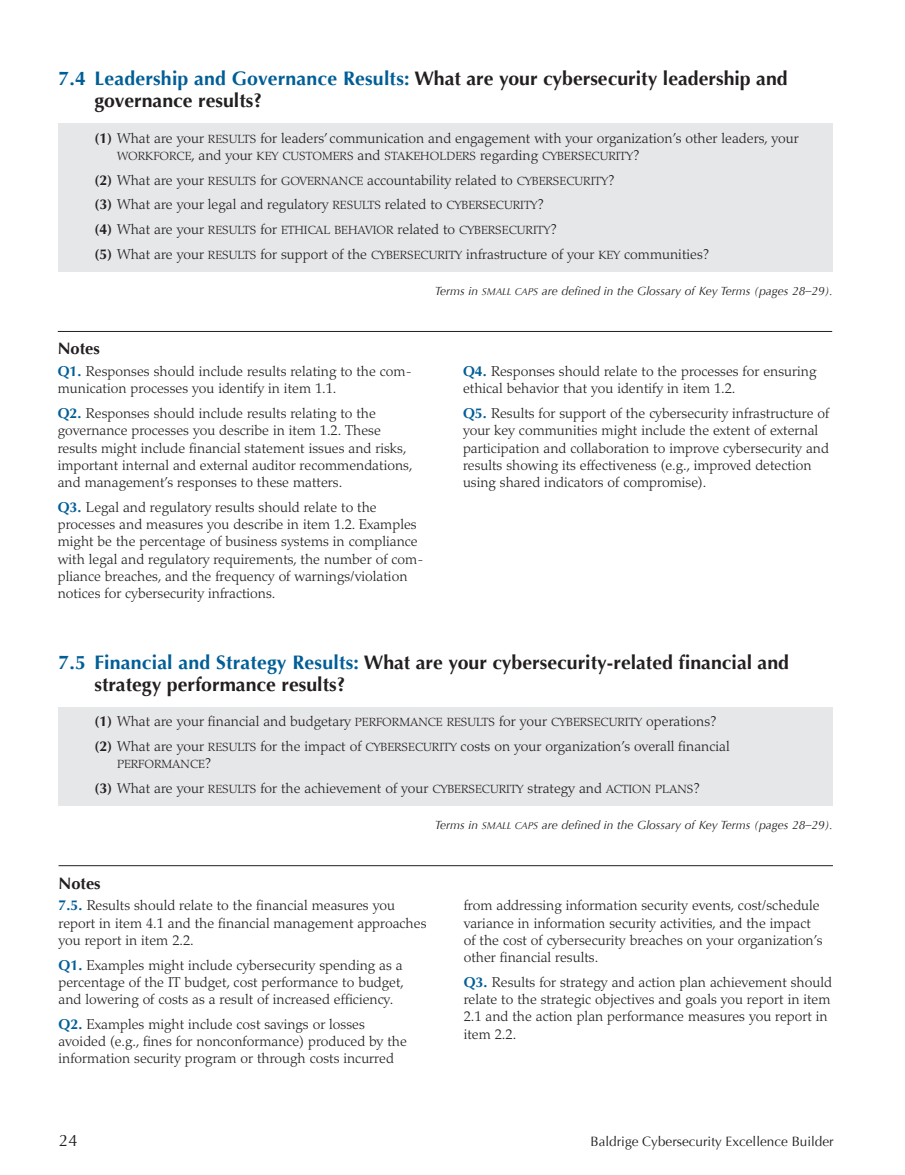
<style>
.page{position:relative;width:905px;height:1175px;background:#fff}
.page>*{position:absolute;margin:0;border:0;box-sizing:border-box;transform-origin:0 0}
.t1{font:700 19.5px/21.8px "Optima";color:#231f20}
.t2{font:700 16.5px "Optima";color:#231f20}
.t3{font:16.5px "Optima";color:#231f20}
.t4{font:300 14.25px/17.2px "Palatino";color:#231f20}
.t5{font:13.5px "Optima";color:#231f20}
.t6{font:italic 12px "Optima";color:#231f20}
.t7{font:11.85px "Palatino Light SC830";color:#231f20}
.s1{color:#005e97}
.s2{font-family:"Optima";font-weight:700}
.s3{font-family:"Palatino Light SC830";font-weight:400;font-size:11.85px}
.s4{font-family:"Palatino";font-weight:300;font-size:14.25px}
.s5{font-family:"Optima";font-weight:700;font-size:14.25px}
.s6{font-family:"Optima Italic SC830";font-style:normal;font-size:9.9px}
.s7{font-family:"Optima";font-weight:700;color:#005e97}
</style>
<div class="page">
<div style="left:58px;top:123px;width:774px;height:50px;background:#e6e7e9"></div>
<hr style="left:58px;top:331px;width:774px;height:1px;background:#231f20">
<div style="left:58px;top:239px;width:774px;height:33px;background:#e6e7e9"></div>
<div style="left:58px;top:215px;width:774px;height:32px;background:#e6e7e9"></div>
<div style="left:58px;top:190px;width:774px;height:32px;background:#e6e7e9"></div>
<div style="left:58px;top:165px;width:774px;height:32px;background:#e6e7e9"></div>
<hr style="left:58px;top:865px;width:774px;height:1px;background:#231f20">
<div style="left:58px;top:773px;width:774px;height:33px;background:#e6e7e9"></div>
<div style="left:58px;top:731px;width:774px;height:50px;background:#e6e7e9"></div>
<div style="left:58px;top:707px;width:774px;height:32px;background:#e6e7e9"></div>
<h3 class="t1" style="left:94px;top:68px;width:694px;text-indent:-36px"><span class="s1">7.4 Leadership and Governance Results:</span> What are your cybersecurity leadership and governance results?</h3>
<p class="t4" style="left:94px;top:129px;width:705px"><span class="s2">(1)</span> What are your <span class="s3">RESULTS</span> for leaders’ communication and engagement with your organization’s other leaders, your</p>
<p class="t7" style="left:117px;top:149px;width:524px">WORKFORCE<span class="s4">, and your</span> KEY CUSTOMERS <span class="s4">and</span> STAKEHOLDERS <span class="s4">regarding</span> CYBERSECURITY<span class="s4">?</span></p>
<p class="t4" style="left:94px;top:171px;width:521px"><span class="s2">(2)</span> What are your <span class="s3">RESULTS</span> for <span class="s3">GOVERNANCE</span> accountability related to <span class="s3">CYBERSECURITY</span>?</p>
<p class="t4" style="left:94px;top:196px;width:451px"><span class="s2">(3)</span> What are your legal and regulatory <span class="s3">RESULTS</span> related to <span class="s3">CYBERSECURITY</span>?</p>
<p class="t7" style="left:94px;top:223px;width:464px"><span class="s5">(4)</span> <span class="s4">What are your</span> RESULTS <span class="s4">for</span> ETHICAL BEHAVIOR <span class="s4">related to</span> CYBERSECURITY<span class="s4">?</span></p>
<p class="t4" style="left:94px;top:245px;width:616px"><span class="s2">(5)</span> What are your <span class="s3">RESULTS</span> for support of the <span class="s3">CYBERSECURITY</span> infrastructure of your <span class="s3">KEY</span> communities?</p>
<p class="t6" style="left:435px;top:284px;width:399px">Terms in <span class="s6">SMALL CAPS</span> are defined in the Glossary of Key Terms (pages 28–29).</p>
<p class="t2" style="left:58px;top:339px;width:44px">Notes</p>
<p class="t4" style="left:58px;top:363px;width:355px"><span class="s7">Q1.</span> Responses should include results relating to the com-</p>
<p class="t4" style="left:463px;top:363px;width:355px"><span class="s7">Q4.</span> Responses should relate to the processes for ensuring</p>
<p class="t4" style="left:58px;top:380px;width:280px">munication processes you identify in item 1.1.</p>
<p class="t4" style="left:463px;top:380px;width:274px">ethical behavior that you identify in item 1.2.</p>
<p class="t4" style="left:58px;top:405px;width:320px"><span class="s7">Q2.</span> Responses should include results relating to the</p>
<p class="t4" style="left:463px;top:405px;width:368px"><span class="s7">Q5.</span> Results for support of the cybersecurity infrastructure of</p>
<p class="t4" style="left:58px;top:422px;width:324px">governance processes you describe in item 1.2. These</p>
<p class="t4" style="left:463px;top:422px;width:357px">your key communities might include the extent of external</p>
<p class="t4" style="left:58px;top:439px;width:350px">results might include fnancial statement issues and risks,</p>
<p class="t4" style="left:463px;top:439px;width:367px">participation and collaboration to improve cybersecurity and</p>
<p class="t4" style="left:58px;top:457px;width:356px">important internal and external auditor recommendations,</p>
<p class="t4" style="left:463px;top:457px;width:350px">results showing its effectiveness (e.g., improved detection</p>
<p class="t4" style="left:58px;top:474px;width:286px">and management’s responses to these matters.</p>
<p class="t4" style="left:463px;top:474px;width:245px">using shared indicators of compromise).</p>
<p class="t4" style="left:58px;top:499px;width:367px"><span class="s7">Q3.</span> Legal and regulatory results should relate to the processes and measures you describe in item 1.2. Examples might be the percentage of business systems in compliance with legal and regulatory requirements, the number of com&shy;pliance breaches, and the frequency of warnings/violation notices for cybersecurity infractions.</p>
<h3 class="t1" style="left:94px;top:652px;width:696px;text-indent:-36px"><span class="s1">7.5 Financial and Strategy Results:</span> What are your cybersecurity-related financial and strategy performance results?</h3>
<p class="t4" style="left:94px;top:713px;width:623px"><span class="s2">(1)</span> What are your fnancial and budgetary <span class="s3">PERFORMANCE RESULTS</span> for your <span class="s3">CYBERSECURITY</span> operations?</p>
<p class="t4" style="left:94px;top:737px;width:636px"><span class="s2">(2)</span> What are your <span class="s3">RESULTS</span> for the impact of <span class="s3">CYBERSECURITY</span> costs on your organization’s overall fnancial</p>
<p class="t7" style="left:117px;top:757px;width:96px">PERFORMANCE<span class="s4">?</span></p>
<p class="t4" style="left:94px;top:779px;width:607px"><span class="s2">(3)</span> What are your <span class="s3">RESULTS</span> for the achievement of your <span class="s3">CYBERSECURITY</span> strategy and <span class="s3">ACTION PLANS</span>?</p>
<p class="t6" style="left:435px;top:818px;width:399px">Terms in <span class="s6">SMALL CAPS</span> are defined in the Glossary of Key Terms (pages 28–29).</p>
<h4 class="t2" style="left:58px;top:873px;width:44px">Notes</h4>
<p class="t4" style="left:58px;top:897px;width:369px"><span class="s7">7.5.</span> Results should relate to the fnancial measures you report in item 4.1 and the fnancial management approaches you report in item 2.2.</p>
<p class="t4" style="left:58px;top:956px;width:347px;text-align:justify"><span class="s7">Q1.</span> Examples might include cybersecurity spending as a percentage of the IT budget, cost performance to budget, and lowering of costs as a result of increased effciency.</p>
<p class="t4" style="left:58px;top:1015px;width:350px"><span class="s7">Q2.</span> Examples might include cost savings or losses avoided (e.g., fnes for nonconformance) produced by the information security program or through costs incurred</p>
<p class="t4" style="left:463px;top:897px;width:360px">from addressing information security events, cost/schedule variance in information security activities, and the impact of the cost of cybersecurity breaches on your organization’s other fnancial results.</p>
<p class="t4" style="left:463px;top:973px;width:370px"><span class="s7">Q3.</span> Results for strategy and action plan achievement should relate to the strategic objectives and goals you report in item</p>
<p class="t4" style="left:463px;top:1008px;width:365px">2.1 and the action plan performance measures you report in item 2.2.</p>
<p class="t3" style="left:59px;top:1131px;width:20px">24</p>
<p class="t5" style="left:590px;top:1133px;width:245px">Baldrige Cybersecurity Excellence Builder</p>
</div>
